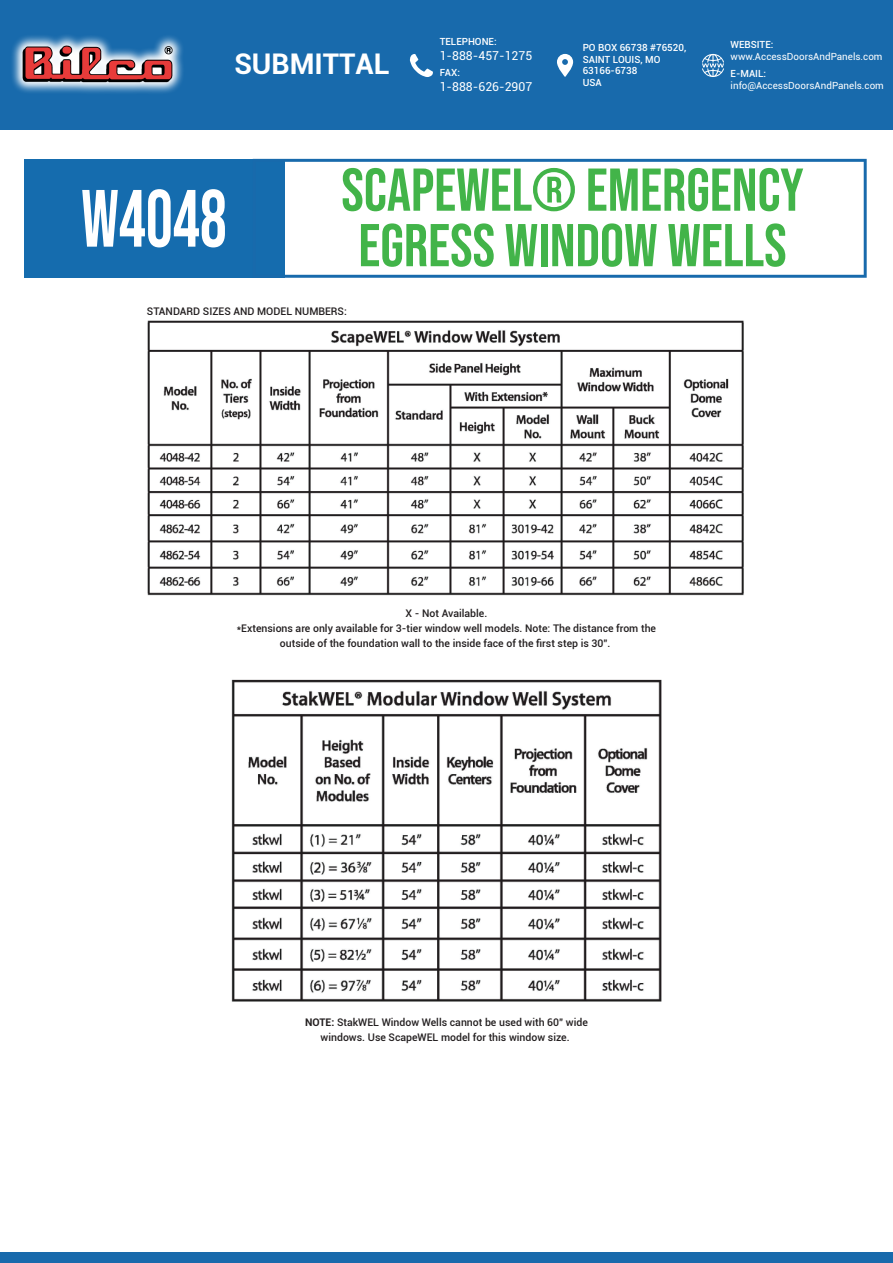
<style>
.page{position:relative;width:893px;height:1263px;background:#fff}
.page>*{position:absolute;margin:0;border:0;box-sizing:border-box;transform-origin:0 0}
.t1{font:81px "Bebas Neue";color:#fff;scale:.83 1}
.t2{font:60.3px/55.5px "Bebas Neue";color:#42b449}
.t3{font:700 28.5px "Roboto";color:#fff}
.t4{font:12.3px "Roboto";color:#fff}
.t5{font:500 10.5px/15px "Roboto";color:#231f20;text-align:center}
.t6{font:500 9.9px/11.9px "Roboto";color:#fff}
.t7{font:9.9px "Roboto";color:#fff}
.s1{font-weight:700}
</style>
<div class="page">
<div style="left:0;top:1252px;width:893px;height:11px;background:#186aac"></div>
<div style="left:0;top:0;width:893px;height:130px;background:#186aac"></div>
<svg style="left:557px;top:54px;width:16px;height:23px"></svg>
<svg style="left:410px;top:54px;width:23px;height:23px"></svg>
<svg style="left:702px;top:54px;width:22px;height:23px"></svg>
<img style="left:12px;top:35px;width:171px;height:58px">
<div style="left:24px;top:159px;width:260px;height:119px;background:#156cae"></div>
<svg style="left:284px;top:159px;width:583px;height:119px"></svg>
<img style="left:231px;top:679px;width:431px;height:323px">
<img style="left:147px;top:320px;width:597px;height:276px">
<p class="t6" style="left:440px;top:35px;width:59px">TELEPHONE:</p>
<p class="t4" style="left:440px;top:47px;width:94px">1-888-457-1275</p>
<p class="t6" style="left:440px;top:66px;width:22px">FAX:</p>
<p class="t4" style="left:440px;top:78px;width:94px">1-888-626-2907</p>
<h3 class="t3" style="left:234px;top:43px;width:157px">SUBMITTAL</h3>
<p class="t6" style="left:583px;top:41px;width:105px">PO BOX 66738 #76520,<br>SAINT LOUIS, MO<br>63166-6738<br>USA</p>
<p class="t6" style="left:731px;top:39px;width:44px">WEBSITE:</p>
<p class="t7" style="left:731px;top:50px;width:153px">www.AccessDoorsAndPanels.com</p>
<p class="t6" style="left:731px;top:68px;width:37px">E-MAIL:</p>
<p class="t7" style="left:731px;top:79px;width:155px">info@AccessDoorsAndPanels.com</p>
<h1 class="t1" style="left:81px;top:173px;width:177px">W4048</h1>
<h2 class="t2" style="left:341px;top:161px;width:464px">SCAPEWEL® EMERGENCY<br>EGRESS WINDOW WELLS</h2>
<p class="t5" style="left:147px;top:303px;width:201px">STANDARD SIZES AND MODEL NUMBERS:</p>
<p class="t5" style="left:237px;top:606px;width:421px">X - Not Available.<br>*Extensions are only available for 3-tier window well models. Note: The distance from the outside of the foundation wall to the inside face of the first step is 30".</p>
<p class="t5" style="left:305px;top:1015px;width:284px"><span class="s1">NOTE:</span> StakWEL Window Wells cannot be used with 60" wide windows. Use ScapeWEL model for this window size.</p>
</div>
